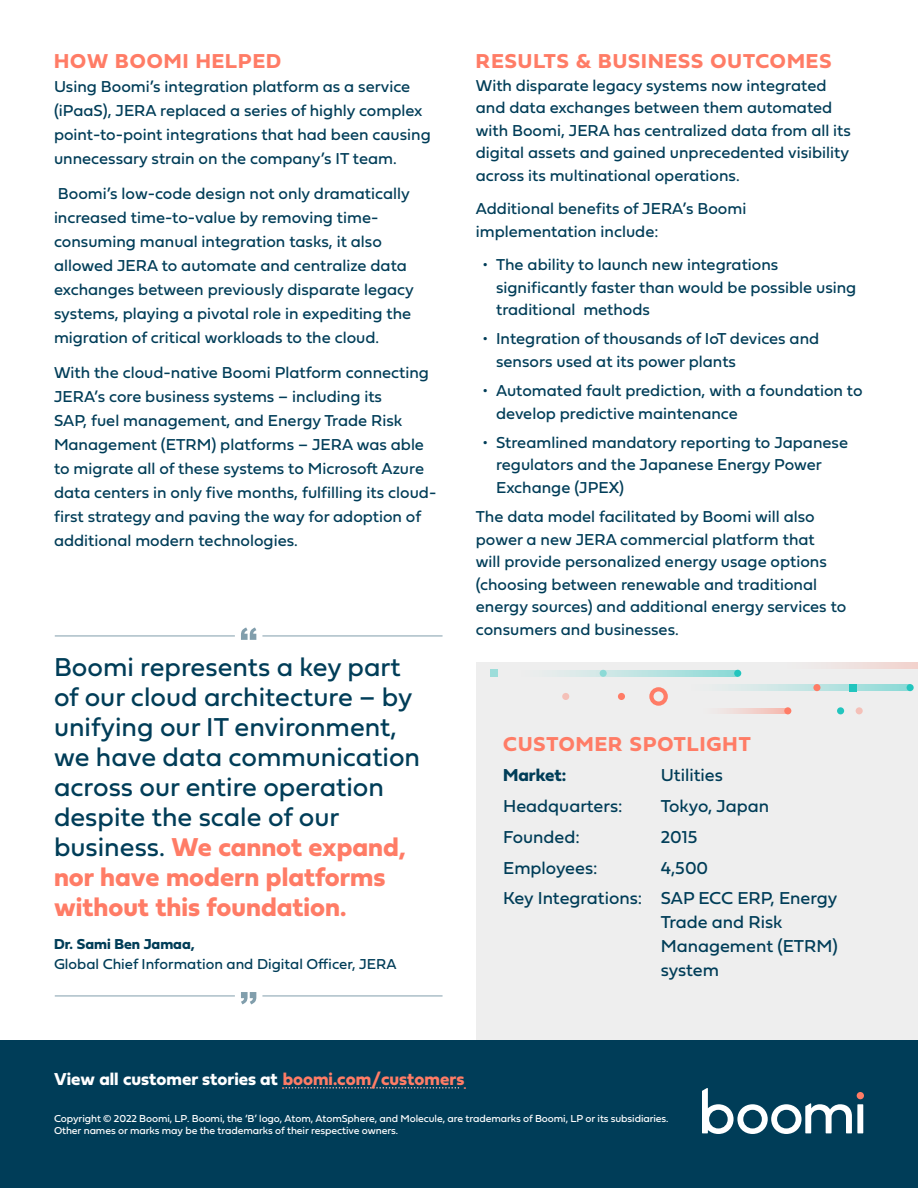
<style>
.page{position:relative;width:918px;height:1188px;background:#fff}
.page>*{position:absolute;margin:0;border:0;box-sizing:border-box;transform-origin:0 0}
.t1{font:27px/30px "Fieldwork Geo Regular";color:#003d58}
.t2{font:27px/30px "Fieldwork Geo Bold";color:#ff7c66}
.t3{font:21px "Fieldwork Geo Bold";letter-spacing:.05em;color:#ff7c66}
.t4{font:18px/24px "Fieldwork Geo Regular";color:#003d58}
.t5{font:18px "Fieldwork Geo Bold";color:#fff}
.t6{font:18px "Fieldwork Geo Bold";letter-spacing:-.005em;color:#003d58}
.t7{font:16.5px/24px "Fieldwork Geo Regular";color:#003d58}
.t8{font:15px "Fieldwork Geo Regular";color:#003d58}
.t9{font:15px "Fieldwork Geo Bold";color:#003d58}
.t10{font:10.5px/12px "Fieldwork Geo Regular";letter-spacing:-.01em;color:#fff}
.s1{font-family:"Fieldwork Geo Regular";color:#003d58}
.s2{color:#ff7c66}
</style>
<div class="page">
<div style="left:476px;top:662px;width:442px;height:526px;background:#eee"></div>
<div style="left:0;top:1040px;width:918px;height:148px;background:#003d58"></div>
<div style="left:857px;top:1092px;width:7px;height:7px;background:#ff7c66;border-radius:50%"></div>
<div style="left:857px;top:1104px;width:6px;height:29px;background:#fff"></div>
<svg style="left:702px;top:1088px;width:150px;height:46px"></svg>
<svg style="left:557px;top:671px;width:178px;height:5px"></svg>
<svg style="left:728px;top:685px;width:180px;height:5px"></svg>
<svg style="left:837px;top:662px;width:81px;height:6px"></svg>
<svg style="left:723px;top:708px;width:63px;height:6px"></svg>
<div style="left:837px;top:707px;width:7px;height:7px;background:#22c5be;border-radius:50%"></div>
<div style="left:734px;top:670px;width:7px;height:7px;background:#22c5be;border-radius:50%"></div>
<div style="left:907px;top:684px;width:7px;height:7px;background:#22c5be;border-radius:50%"></div>
<div style="left:849px;top:684px;width:7px;height:7px;background:#22c5be"></div>
<div style="left:618px;top:693px;width:7px;height:7px;background:#ff7c66;border-radius:50%"></div>
<svg style="left:649px;top:687px;width:19px;height:19px"></svg>
<div style="left:813px;top:684px;width:8px;height:7px;background:#ff7c66;border-radius:50%"></div>
<div style="left:784px;top:707px;width:7px;height:7px;background:#ff7c66;border-radius:50%"></div>
<div style="left:562px;top:693px;width:7px;height:7px;background:#f4c0b8;border-radius:50%"></div>
<div style="left:856px;top:707px;width:7px;height:7px;background:#f4c0b8;border-radius:50%"></div>
<div style="left:491px;top:670px;width:7px;height:7px;background:#9dddda"></div>
<div style="left:600px;top:670px;width:7px;height:7px;background:#8bdad6;border-radius:50%"></div>
<svg style="left:283px;top:1087px;width:182px;height:2px"></svg>
<hr style="left:55px;top:636px;width:180px;height:1px;background:#819eac">
<hr style="left:262px;top:636px;width:181px;height:1px;background:#819eac">
<svg style="left:241px;top:627px;width:15px;height:13px"></svg>
<hr style="left:262px;top:996px;width:181px;height:1px;background:#819eac">
<hr style="left:55px;top:996px;width:180px;height:1px;background:#819eac">
<svg style="left:241px;top:992px;width:15px;height:12px"></svg>
<p class="t3" style="left:54px;top:45px;width:229px">HOW BOOMI HELPED</p>
<p class="t7" style="left:54px;top:74px;width:378px">Using Boomi’s integration platform as a service (iPaaS), JERA replaced a series of highly complex point-to-point integrations that had been causing unnecessary strain on the company’s IT team.</p>
<p class="t7" style="left:54px;top:181px;width:362px">Boomi’s low-code design not only dramatically increased time-to-value by removing time&shy;consuming manual integration tasks, it also allowed JERA to automate and centralize data exchanges between previously disparate legacy systems, playing a pivotal role in expediting the migration of critical workloads to the cloud.</p>
<p class="t7" style="left:54px;top:360px;width:384px">With the cloud-native Boomi Platform connecting JERA’s core business systems – including its<br>SAP, fuel management, and Energy Trade Risk Management (ETRM) platforms – JERA was able to migrate all of these systems to Microsoft Azure data centers in only five months, fulfilling its cloud&shy;first strategy and paving the way for adoption of additional modern technologies.</p>
<h1 class="t1" style="left:54px;top:651px;width:368px">Boomi represents a key part of our cloud architecture – by unifying our IT environment, we have data communication across our entire operation despite the scale of our</h1>
<h1 class="t2" style="left:54px;top:831px;width:354px"><span class="s1">business.</span> We cannot expand, nor have modern platforms without this foundation.</h1>
<p class="t9" style="left:54px;top:932px;width:142px">Dr. Sami Ben Jamaa,</p>
<p class="t8" style="left:54px;top:952px;width:344px">Global Chief Information and Digital Officer, JERA</p>
<p class="t3" style="left:476px;top:45px;width:357px">RESULTS &amp; BUSINESS OUTCOMES</p>
<p class="t7" style="left:476px;top:74px;width:377px;line-height:22.5px">With disparate legacy systems now integrated and data exchanges between them automated with Boomi, JERA has centralized data from all its digital assets and gained unprecedented visibility across its multinational operations.</p>
<p class="t7" style="left:476px;top:197px;width:272px;line-height:22.5px">Additional benefits of JERA’s Boomi implementation include:</p>
<p class="t7" style="left:496px;top:253px;width:362px;line-height:22.5px;text-indent:-13px">• The ability to launch new integrations significantly faster than would be possible using traditional methods</p>
<p class="t7" style="left:496px;top:327px;width:325px;line-height:22.5px;text-indent:-13px">• Integration of thousands of IoT devices and sensors used at its power plants</p>
<p class="t7" style="left:496px;top:379px;width:368px;line-height:22.5px;text-indent:-13px">• Automated fault prediction, with a foundation to develop predictive maintenance</p>
<p class="t7" style="left:496px;top:430px;width:354px;line-height:22.5px;text-indent:-13px">• Streamlined mandatory reporting to Japanese regulators and the Japanese Energy Power<br>Exchange (JPEX)</p>
<p class="t7" style="left:476px;top:505px;width:372px;line-height:22.5px">The data model facilitated by Boomi will also power a new JERA commercial platform that<br>will provide personalized energy usage options (choosing between renewable and traditional energy sources) and additional energy services to consumers and businesses.</p>
<p class="t3" style="left:503px;top:727px;width:249px">CUSTOMER SPOTLIGHT</p>
<p class="t6" style="left:503px;top:761px;width:65px">Market:</p>
<p class="t4" style="left:661px;top:763px;width:64px">Utilities</p>
<p class="t4" style="left:503px;top:793px;width:121px">Headquarters:</p>
<p class="t4" style="left:661px;top:793px;width:110px">Tokyo, Japan</p>
<p class="t4" style="left:503px;top:824px;width:78px">Founded:</p>
<p class="t4" style="left:661px;top:824px;width:38px">2015</p>
<p class="t4" style="left:503px;top:855px;width:96px">Employees:</p>
<p class="t4" style="left:503px;top:852px;width:336px;line-height:30.8px;text-indent:158px">4,500<br>Key Integrations: SAP ECC ERP, Energy</p>
<p class="t4" style="left:661px;top:910px;width:179px">Trade and Risk<br>Management (ETRM) system</p>
<p class="t5" style="left:54px;top:1065px;width:412px">View all customer stories at <span class="s2">boomi.com/customers</span></p>
<p class="t10" style="left:54px;top:1112px;width:616px">Copyright © 2022 Boomi, LP. Boomi, the ‘B’ logo, Atom, AtomSphere, and Molecule, are trademarks of Boomi, LP or its subsidiaries.<br>Other names or marks may be the trademarks of their respective owners.</p>
</div>
